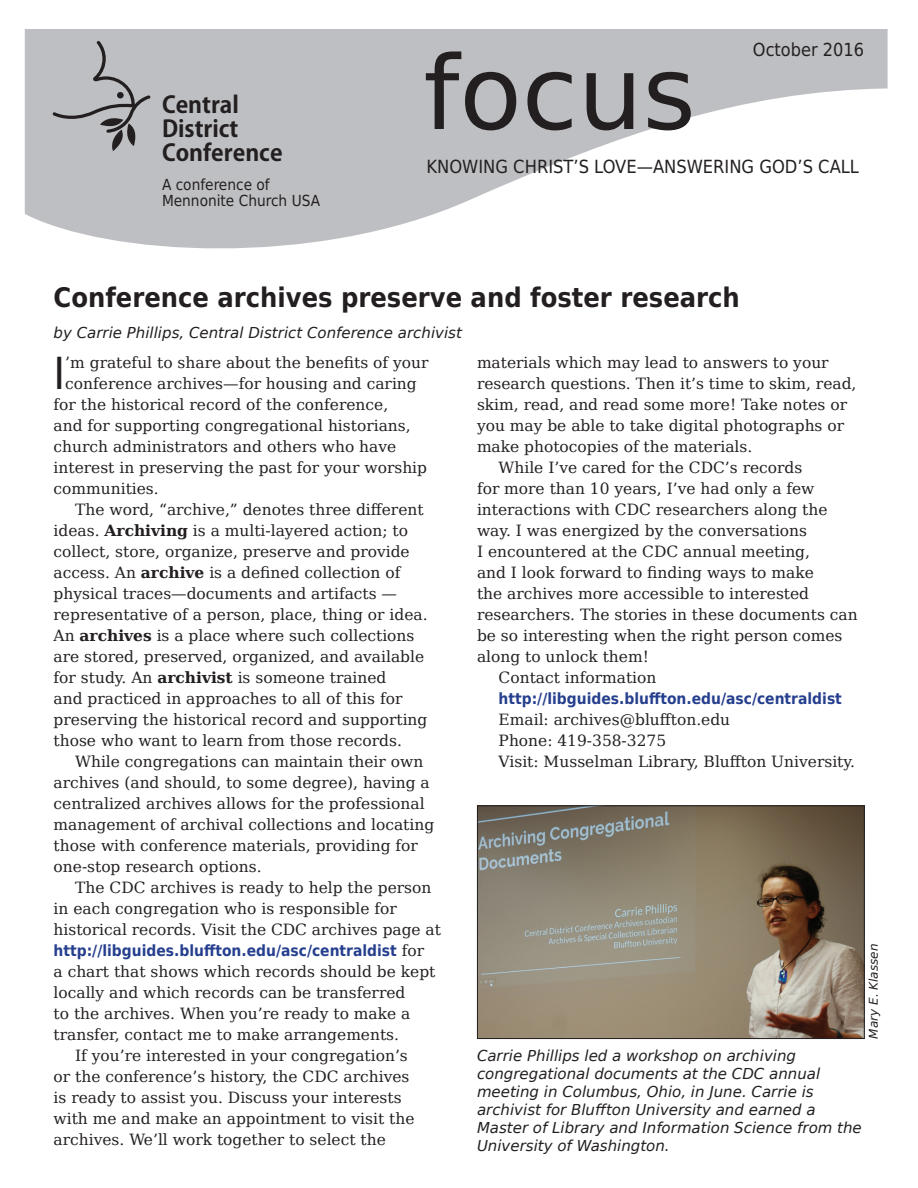
<style>
.page{position:relative;width:918px;height:1188px;background:#fff}
.page>*{position:absolute;margin:0;border:0;box-sizing:border-box;transform-origin:0 0}
.t1{font:102px "DejaVu Sans";color:#231f20}
.t2{font:44.25px "DejaVu Sans Condensed";color:#231f20}
.t3{font:700 27px "DejaVu Sans Condensed";color:#231f20}
.t4{font:700 22.95px/24.2px "Adobe Gothic Std";color:#231f20}
.t5{font:18.15px "DejaVu Sans Condensed";color:#231f20}
.t6{font:18px "DejaVu Sans Condensed";color:#231f20}
.t7{font:15.45px/21px "DejaVu Serif";color:#231f20}
.t8{font:700 15.45px "DejaVu Sans Condensed";color:#253f8e}
.t9{font:15.3px/16.5px "DejaVu Sans Condensed";color:#231f20}
.t10{font:italic 15px/18px "DejaVu Sans";color:#231f20}
.t11{font:italic 12px "DejaVu Sans";color:#231f20}
.s1{font-weight:700}
.s2{font-family:"DejaVu Serif";font-weight:400;color:#231f20}
</style>
<div class="page">
<svg style="left:25px;top:29px;width:863px;height:220px;fill:#bebfc2"></svg>
<svg style="left:53px;top:41px;width:97px;height:110px;background:#acadb0"></svg>
<img style="left:479px;top:807px;width:384px;height:230px">
<div style="left:477px;top:805px;width:388px;height:234px;border:1px solid #231f20"></div>
<h3 class="t4" style="left:162px;top:93px;width:122px">Central<br>District<br>Conference</h3>
<p class="t9" style="left:162px;top:175px;width:160px">A conference of<br>Mennonite Church USA</p>
<p class="t6" style="left:753px;top:34px;width:113px">October 2016</p>
<h1 class="t1" style="left:424px;top:3px;width:274px">focus</h1>
<p class="t5" style="left:427px;top:151px;width:434px">KNOWING CHRIST’S LOVE—ANSWERING GOD’S CALL</p>
<h3 class="t3" style="left:54px;top:275px;width:688px">Conference archives preserve and foster research</h3>
<p class="t10" style="left:54px;top:324px;width:410px">by Carrie Phillips, Central District Conference archivist</p>
<h2 class="t2" style="left:54px;top:335px;width:13px">I</h2>
<p class="t7" style="left:65px;top:352px;width:365px">’m grateful to share about the benefits of your</p>
<p class="t7" style="left:65px;top:373px;width:353px">conference archives—for housing and caring</p>
<p class="t7" style="left:54px;top:394px;width:336px">for the historical record of the conference,</p>
<p class="t7" style="left:54px;top:415px;width:359px">and for supporting congregational historians,</p>
<p class="t7" style="left:54px;top:436px;width:344px">church administrators and others who have</p>
<p class="t7" style="left:54px;top:457px;width:375px">interest in preserving the past for your worship</p>
<p class="t7" style="left:54px;top:478px;width:107px">communities.</p>
<p class="t7" style="left:75px;top:499px;width:350px">The word, “archive,” denotes three different</p>
<p class="t7" style="left:54px;top:520px;width:356px">ideas. <span class="s1">Archiving</span> is a multi-layered action; to</p>
<p class="t7" style="left:54px;top:541px;width:358px">collect, store, organize, preserve and provide</p>
<p class="t7" style="left:54px;top:562px;width:348px">access. An <span class="s1">archive</span> is a defined collection of</p>
<p class="t7" style="left:54px;top:583px;width:345px">physical traces—documents and artifacts —</p>
<p class="t7" style="left:54px;top:604px;width:376px">representative of a person, place, thing or idea.</p>
<p class="t7" style="left:54px;top:625px;width:362px">An <span class="s1">archives</span> is a place where such collections</p>
<p class="t7" style="left:54px;top:646px;width:372px">are stored, preserved, organized, and available</p>
<p class="t7" style="left:54px;top:667px;width:334px">for study. An <span class="s1">archivist</span> is someone trained</p>
<p class="t7" style="left:54px;top:688px;width:350px">and practiced in approaches to all of this for</p>
<p class="t7" style="left:54px;top:709px;width:375px">preserving the historical record and supporting</p>
<p class="t7" style="left:54px;top:730px;width:350px">those who want to learn from those records.</p>
<p class="t7" style="left:75px;top:751px;width:350px">While congregations can maintain their own</p>
<p class="t7" style="left:54px;top:772px;width:378px">archives (and should, to some degree), having a</p>
<p class="t7" style="left:54px;top:793px;width:373px">centralized archives allows for the professional</p>
<p class="t7" style="left:54px;top:814px;width:382px">management of archival collections and locating</p>
<p class="t7" style="left:54px;top:835px;width:366px">those with conference materials, providing for</p>
<p class="t7" style="left:54px;top:856px;width:210px">one-stop research options.</p>
<p class="t7" style="left:75px;top:877px;width:358px">The CDC archives is ready to help the person</p>
<p class="t7" style="left:54px;top:898px;width:345px">in each congregation who is responsible for</p>
<p class="t7" style="left:54px;top:919px;width:389px">historical records. Visit the CDC archives page at</p>
<p class="t8" style="left:54px;top:938px;width:372px">http://libguides.bluffton.edu/asc/centraldist <span class="s2">for</span></p>
<p class="t7" style="left:54px;top:961px;width:383px">a chart that shows which records should be kept</p>
<p class="t7" style="left:54px;top:982px;width:353px">locally and which records can be transferred</p>
<p class="t7" style="left:54px;top:1003px;width:358px">to the archives. When you’re ready to make a</p>
<p class="t7" style="left:54px;top:1024px;width:347px">transfer, contact me to make arrangements.</p>
<p class="t7" style="left:75px;top:1045px;width:334px">If you’re interested in your congregation’s</p>
<p class="t7" style="left:54px;top:1066px;width:357px">or the conference’s history, the CDC archives</p>
<p class="t7" style="left:54px;top:1087px;width:350px">is ready to assist you. Discuss your interests</p>
<p class="t7" style="left:54px;top:1108px;width:362px">with me and make an appointment to visit the</p>
<p class="t7" style="left:54px;top:1129px;width:334px">archives. We’ll work together to select the</p>
<p class="t7" style="left:477px;top:352px;width:353px">materials which may lead to answers to your</p>
<p class="t7" style="left:477px;top:373px;width:381px">research questions. Then it’s time to skim, read,</p>
<p class="t7" style="left:477px;top:394px;width:372px">skim, read, and read some more! Take notes or</p>
<p class="t7" style="left:477px;top:415px;width:369px">you may be able to take digital photographs or</p>
<p class="t7" style="left:477px;top:436px;width:277px">make photocopies of the materials.</p>
<p class="t7" style="left:499px;top:457px;width:305px">While I’ve cared for the CDC’s records</p>
<p class="t7" style="left:477px;top:478px;width:339px">for more than 10 years, I’ve had only a few</p>
<p class="t7" style="left:477px;top:499px;width:352px">interactions with CDC researchers along the</p>
<p class="t7" style="left:477px;top:520px;width:332px">way. I was energized by the conversations</p>
<p class="t7" style="left:477px;top:541px;width:335px">I encountered at the CDC annual meeting,</p>
<p class="t7" style="left:477px;top:562px;width:338px">and I look forward to finding ways to make</p>
<p class="t7" style="left:477px;top:583px;width:334px">the archives more accessible to interested</p>
<p class="t7" style="left:477px;top:604px;width:382px">researchers. The stories in these documents can</p>
<p class="t7" style="left:477px;top:625px;width:367px">be so interesting when the right person comes</p>
<p class="t7" style="left:477px;top:646px;width:173px">along to unlock them!</p>
<p class="t7" style="left:499px;top:667px;width:159px">Contact information</p>
<p class="t8" style="left:499px;top:686px;width:345px">http://libguides.bluffton.edu/asc/centraldist</p>
<p class="t7" style="left:499px;top:709px;width:358px">Email: archives@bluffton.edu<br>Phone: 419-358-3275<br>Visit: Musselman Library, Bluffton University.</p>
<p class="t11" style="left:865px;top:1039px;width:96px;rotate:-90deg">Mary E. Klassen</p>
<p class="t10" style="left:477px;top:1047px;width:386px">Carrie Phillips led a workshop on archiving congregational documents at the CDC annual meeting in Columbus, Ohio, in June. Carrie is archivist for Bluffton University and earned a Master of Library and Information Science from the University of Washington.</p>
</div>
